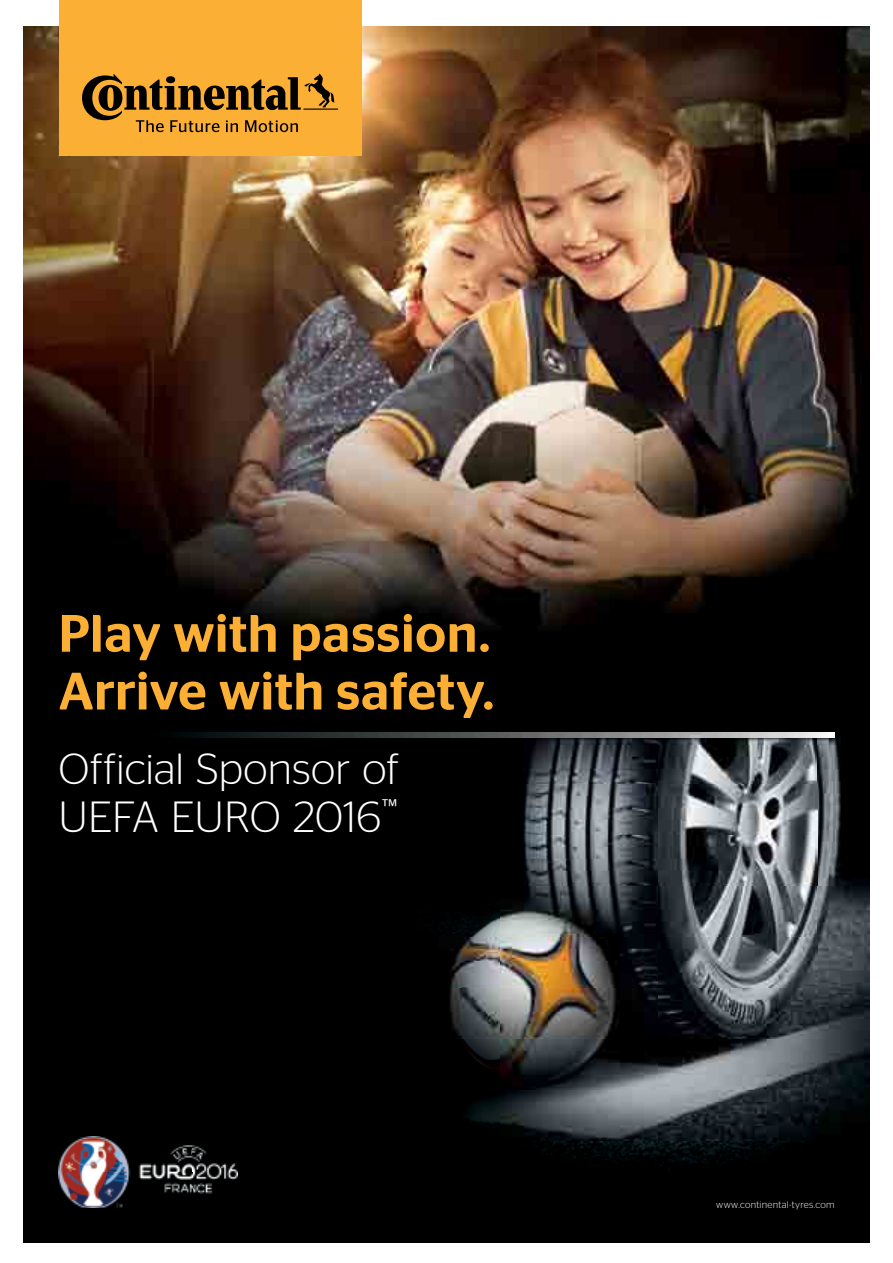
<style>
.page{position:relative;width:893px;height:1263px;background:#fff}
.page>*{position:absolute;margin:0;border:0;box-sizing:border-box;transform-origin:0 0}
.t1{font:500 52.5px/57.8px "Continental Stag Sans";letter-spacing:.01em;color:#fbaf34}
.t2{font:300 43.5px/48px "Continental Stag Sans";letter-spacing:.005em;color:#fff}
.t3{font:300 9.75px "Continental Stag Sans";letter-spacing:.03em;color:#fff}
</style>
<div class="page">
<div style="left:24px;top:27px;width:846px;height:1216px;background:#000"></div>
<img style="left:24px;top:27px;width:846px;height:598px">
<img style="left:450px;top:738px;width:367px;height:428px">
<img style="left:817px;top:736px;width:53px;height:395px">
<div style="left:59px;top:0;width:302px;height:155px;background:#fbaf34"></div>
<svg style="left:82px;top:74px;width:256px;height:58px"></svg>
<svg style="left:185px;top:733px;width:650px;height:1px"></svg>
<img style="left:185px;top:734px;width:157px;height:4px">
<img style="left:342px;top:734px;width:493px;height:4px">
<img style="left:59px;top:1137px;width:178px;height:71px">
<p class="t1" style="left:59px;top:604px;width:437px">Play with passion.<br>Arrive with safety.</p>
<p class="t2" style="left:59px;top:744px;width:341px">Official Sponsor of<br>UEFA EURO 2016<sup>™</sup></p>
<p class="t3" style="left:716px;top:1199px;width:120px">www.continental-tyres.com</p>
</div>
